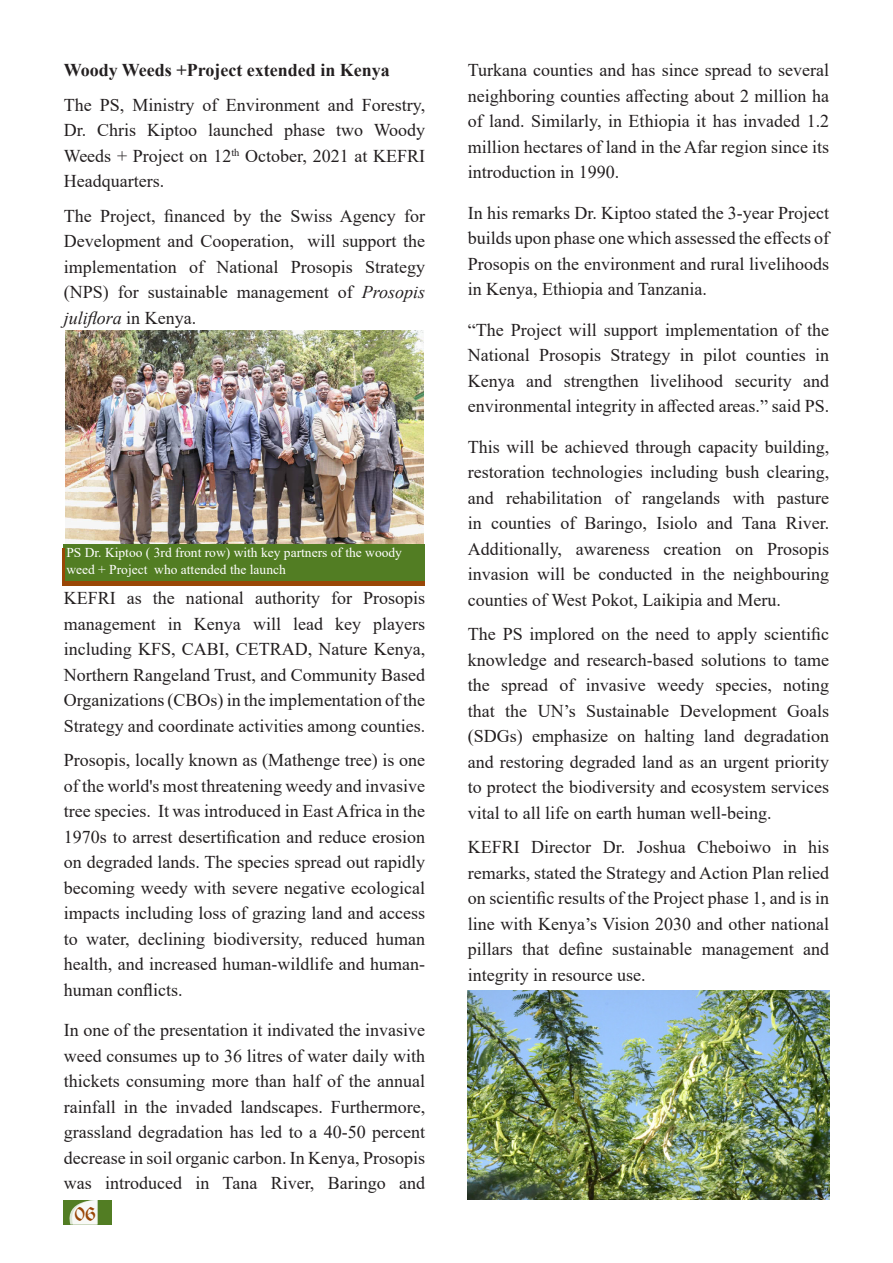
<style>
.page{position:relative;width:893px;height:1263px;background:#fff}
.page>*{position:absolute;margin:0;border:0;box-sizing:border-box;transform-origin:0 0}
.t1{font:21px "Old English Text";color:#994606}
.t2{font:18px/25.5px "Times New Roman";color:#231f20;text-align:justify}
.t3{font:700 18px "Times New Roman";color:#231f20}
.t4{font:13.5px/16.5px "Times New Roman";color:#fff}
.s1{font-style:italic}
</style>
<div class="page">
<img style="left:468px;top:991px;width:361px;height:208px">
<img style="left:65px;top:331px;width:359px;height:213px">
<div style="left:63px;top:544px;width:362px;height:38px;background:#527d23"></div>
<hr style="left:63px;top:548px;width:2px;height:38px;background:#994606">
<div style="left:63px;top:581px;width:362px;height:5px;background:#994606"></div>
<div style="left:64px;top:1200px;width:48px;height:24px;background:#527d23"></div>
<svg style="left:69px;top:1200px;width:29px;height:24px"></svg>
<p class="t3" style="left:64px;top:57px;width:328px">Woody Weeds +Project extended in Kenya</p>
<p class="t2" style="left:64px;top:91px;width:363px">The PS, Ministry of Environment and Forestry, Dr. Chris Kiptoo launched phase two Woody Weeds + Project on 12<sup>th</sup> October, 2021 at KEFRI Headquarters.</p>
<p class="t2" style="left:64px;top:202px;width:363px">The Project, financed by the Swiss Agency for Development and Cooperation, will support the implementation of National Prosopis Strategy (NPS) for sustainable management of <span class="s1">Prosopis juliflora</span> in Kenya.</p>
<p class="t4" style="left:66px;top:544px;width:337px">PS Dr. Kiptoo ( 3rd front row) with key partners of the woody weed + Project who attended the launch</p>
<p class="t2" style="left:64px;top:585px;width:363px">KEFRI as the national authority for Prosopis management in Kenya will lead key players including KFS, CABI, CETRAD, Nature Kenya, Northern Rangeland Trust, and Community Based Organizations (CBOs) in the implementation of the Strategy and coordinate activities among counties.</p>
<p class="t2" style="left:64px;top:747px;width:363px">Prosopis, locally known as (Mathenge tree) is one of the world's most threatening weedy and invasive tree species. It was introduced in East Africa in the 1970s to arrest desertification and reduce erosion on degraded lands. The species spread out rapidly becoming weedy with severe negative ecological impacts including loss of grazing land and access to water, declining biodiversity, reduced human health, and increased human-wildlife and human&shy;human conflicts.</p>
<p class="t2" style="left:64px;top:1017px;width:363px">In one of the presentation it indivated the invasive weed consumes up to 36 litres of water daily with thickets consuming more than half of the annual rainfall in the invaded landscapes. Furthermore, grassland degradation has led to a 40-50 percent decrease in soil organic carbon. In Kenya, Prosopis was introduced in Tana River, Baringo and</p>
<p class="t1" style="left:74px;top:1200px;width:23px">06</p>
<p class="t2" style="left:468px;top:57px;width:363px">Turkana counties and has since spread to several neighboring counties affecting about 2 million ha of land. Similarly, in Ethiopia it has invaded 1.2 million hectares of land in the Afar region since its introduction in 1990.</p>
<p class="t2" style="left:468px;top:199px;width:363px">In his remarks Dr. Kiptoo stated the 3-year Project builds upon phase one which assessed the effects of Prosopis on the environment and rural livelihoods in Kenya, Ethiopia and Tanzania.</p>
<p class="t2" style="left:468px;top:316px;width:363px">“The Project will support implementation of the National Prosopis Strategy in pilot counties in Kenya and strengthen livelihood security and environmental integrity in affected areas.” said PS.</p>
<p class="t2" style="left:468px;top:433px;width:363px">This will be achieved through capacity building, restoration technologies including bush clearing, and rehabilitation of rangelands with pasture in counties of Baringo, Isiolo and Tana River.<br>Additionally, awareness creation on Prosopis invasion will be conducted in the neighbouring counties of West Pokot, Laikipia and Meru.</p>
<p class="t2" style="left:468px;top:621px;width:363px">The PS implored on the need to apply scientific knowledge and research-based solutions to tame the spread of invasive weedy species, noting that the UN’s Sustainable Development Goals (SDGs) emphasize on halting land degradation and restoring degraded land as an urgent priority to protect the biodiversity and ecosystem services vital to all life on earth human well-being.</p>
<p class="t2" style="left:468px;top:834px;width:363px">KEFRI Director Dr. Joshua Cheboiwo in his remarks, stated the Strategy and Action Plan relied on scientific results of the Project phase 1, and is in line with Kenya’s Vision 2030 and other national pillars that define sustainable management and integrity in resource use.</p>
</div>
